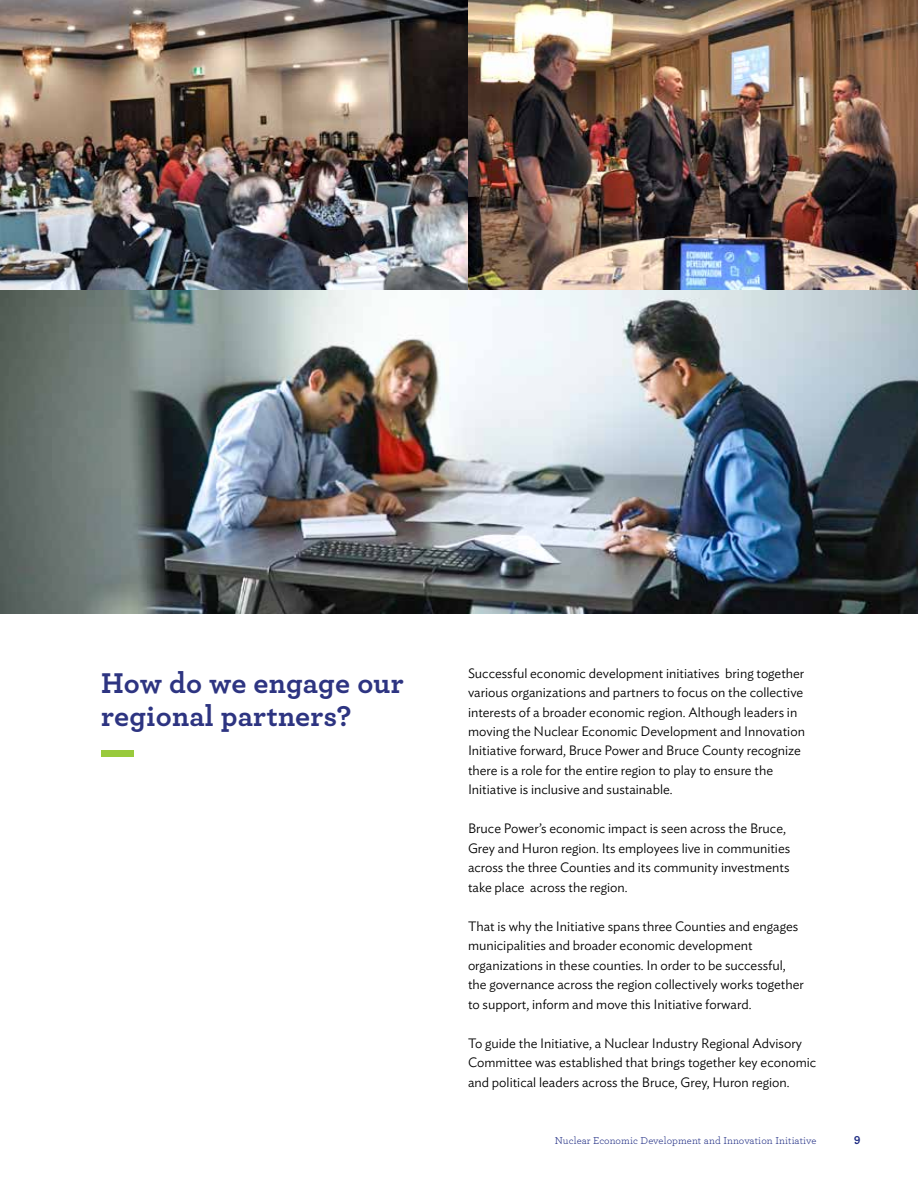
<style>
.page{position:relative;width:918px;height:1188px;background:#fff}
.page>*{position:absolute;margin:0;border:0;box-sizing:border-box;transform-origin:0 0}
.t1{font:700 30px/33px "Archer";letter-spacing:.005em;color:#2d3481}
.t2{font:300 13.5px/19.5px "Ideal Sans";color:#000}
.t3{font:700 12px "Archer";color:#212e84}
.t4{font:10.5px "Archer";letter-spacing:.01em;color:#212e84}
</style>
<div class="page">
<img style="left:0;top:289px;width:918px;height:324px">
<img style="left:0;top:0;width:918px;height:289px">
<div style="left:101px;top:750px;width:32px;height:7px;background:#99ca3c"></div>
<h1 class="t1" style="left:101px;top:664px;width:304px">How do we engage our regional partners?</h1>
<p class="t2" style="left:468px;top:662px;width:339px">Successful economic development initiatives bring together various organizations and partners to focus on the collective interests of a broader economic region. Although leaders in moving the Nuclear Economic Development and Innovation Initiative forward, Bruce Power and Bruce County recognize there is a role for the entire region to play to ensure the Initiative is inclusive and sustainable.</p>
<p class="t2" style="left:468px;top:818px;width:324px">Bruce Power’s economic impact is seen across the Bruce, Grey and Huron region. Its employees live in communities across the three Counties and its community investments take place across the region.</p>
<p class="t2" style="left:468px;top:915px;width:338px">That is why the Initiative spans three Counties and engages municipalities and broader economic development organizations in these counties. In order to be successful, the governance across the region collectively works together to support, inform and move this Initiative forward.</p>
<p class="t2" style="left:468px;top:1032px;width:350px">To guide the Initiative, a Nuclear Industry Regional Advisory<br>Committee was established that brings together key economic and political leaders across the Bruce, Grey, Huron region.</p>
<p class="t4" style="left:555px;top:1133px;width:263px">Nuclear Economic Development and Innovation Initiative</p>
<p class="t3" style="left:854px;top:1130px;width:8px">9</p>
</div>
